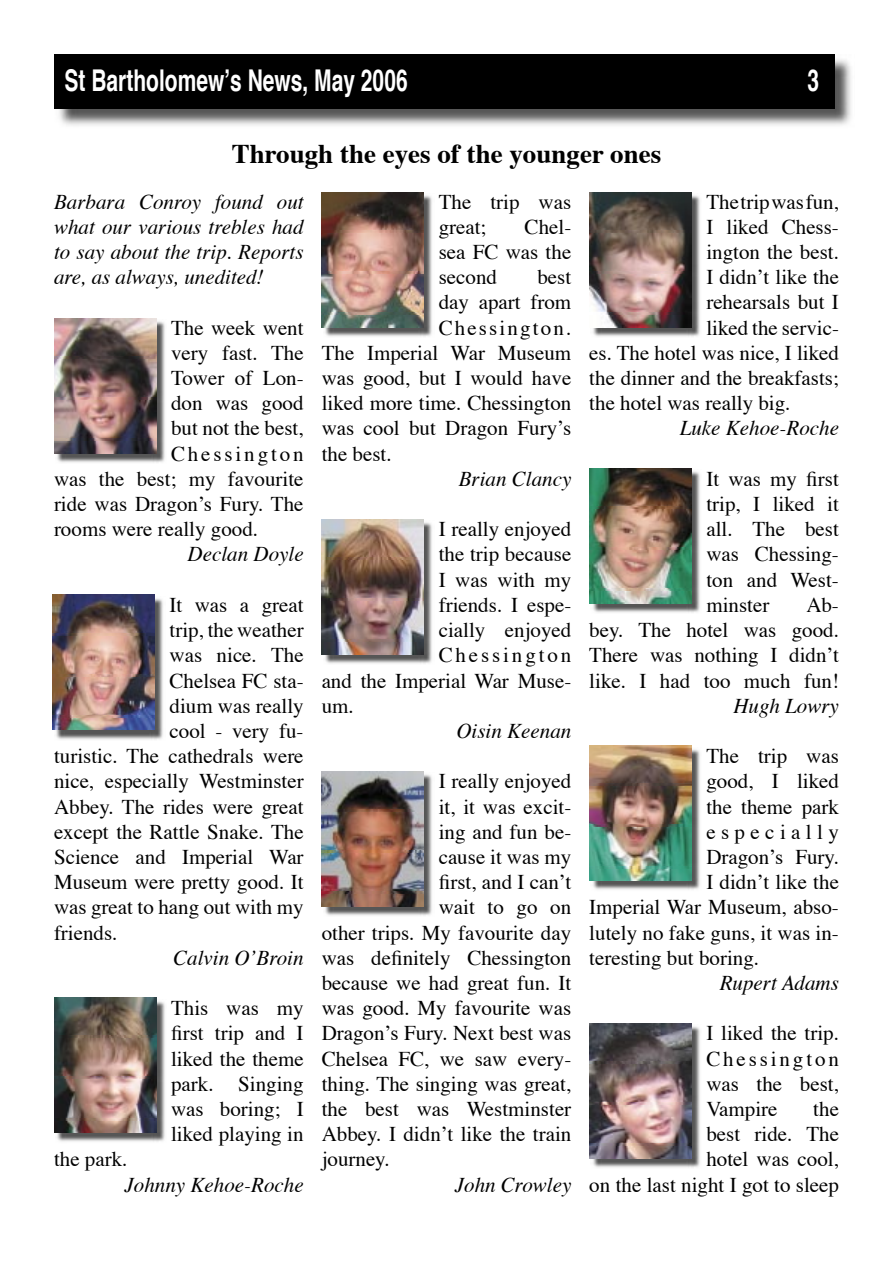
<style>
.page{position:relative;width:893px;height:1263px;background:#fff}
.page>*{position:absolute;margin:0;border:0;box-sizing:border-box;transform-origin:0 0}
.t1{font:700 30px "Helvetica";color:#fff;scale:.7 1}
.t2{font:700 27px "Times";color:#000}
.t3{font:21px/25.2px "Times";color:#000;text-align:justify}
.t4{font:italic 21px/25.2px "Times";color:#000;text-align:justify}
.t5{font:21px "Times";letter-spacing:.135em;color:#000}
.t6{font:21px "Times";letter-spacing:.1em;color:#000}
.t7{font:21px "Times";letter-spacing:.255em;color:#000}
</style>
<div class="page">
<img style="left:55px;top:55px;width:796px;height:71px">
<div style="left:54px;top:54px;width:780px;height:54px;background:#000"></div>
<img style="left:55px;top:319px;width:110px;height:144px">
<img style="left:54px;top:318px;width:102px;height:135px">
<img style="left:56px;top:596px;width:107px;height:144px">
<img style="left:53px;top:595px;width:101px;height:135px">
<img style="left:55px;top:999px;width:110px;height:143px">
<img style="left:54px;top:998px;width:102px;height:134px">
<img style="left:323px;top:195px;width:109px;height:142px">
<img style="left:322px;top:192px;width:102px;height:135px">
<img style="left:323px;top:522px;width:109px;height:142px">
<img style="left:322px;top:519px;width:102px;height:135px">
<img style="left:323px;top:774px;width:109px;height:142px">
<img style="left:322px;top:771px;width:102px;height:135px">
<img style="left:593px;top:193px;width:107px;height:144px">
<img style="left:589px;top:192px;width:102px;height:135px">
<img style="left:591px;top:469px;width:109px;height:144px">
<img style="left:589px;top:468px;width:102px;height:135px">
<img style="left:591px;top:747px;width:109px;height:143px">
<img style="left:589px;top:746px;width:102px;height:134px">
<img style="left:591px;top:1025px;width:109px;height:143px">
<img style="left:589px;top:1023px;width:102px;height:135px">
<h1 class="t1" style="left:65px;top:54px;width:492px">St Bartholomew’s News, May 2006</h1>
<h1 class="t1" style="left:807px;top:54px;width:18px">3</h1>
<p class="t2" style="left:232px;top:128px;width:431px">Through the eyes of the younger ones</p>
<p class="t4" style="left:54px;top:187px;width:251px">Barbara Conroy found out what our various trebles had to say about the trip. Reports are, as always, unedited!</p>
<p class="t3" style="left:171px;top:313px;width:134px">The week went</p>
<p class="t3" style="left:171px;top:338px;width:134px">very fast. The</p>
<p class="t3" style="left:171px;top:364px;width:134px">Tower of Lon-</p>
<p class="t3" style="left:171px;top:389px;width:134px">don was good</p>
<p class="t3" style="left:171px;top:414px;width:134px">but not the best,</p>
<p class="t5" style="left:171px;top:434px;width:134px">Chessington</p>
<p class="t3" style="left:54px;top:464px;width:251px">was the best; my favourite</p>
<p class="t3" style="left:54px;top:490px;width:251px">ride was Dragon’s Fury. The</p>
<p class="t3" style="left:54px;top:515px;width:206px">rooms were really good.</p>
<p class="t4" style="left:188px;top:540px;width:118px">Declan Doyle</p>
<p class="t3" style="left:169px;top:590px;width:136px">It was a great</p>
<p class="t3" style="left:169px;top:616px;width:136px">trip, the weather</p>
<p class="t3" style="left:169px;top:641px;width:136px">was nice. The</p>
<p class="t3" style="left:169px;top:666px;width:136px">Chelsea FC sta-</p>
<p class="t3" style="left:169px;top:691px;width:136px">dium was really</p>
<p class="t3" style="left:169px;top:716px;width:136px">cool - very fu-</p>
<p class="t3" style="left:54px;top:742px;width:251px">turistic. The cathedrals were</p>
<p class="t3" style="left:54px;top:767px;width:251px">nice, especially Westminster</p>
<p class="t3" style="left:54px;top:792px;width:251px">Abbey. The rides were great</p>
<p class="t3" style="left:54px;top:817px;width:251px">except the Rattle Snake. The</p>
<p class="t3" style="left:54px;top:842px;width:251px">Science and Imperial War</p>
<p class="t3" style="left:54px;top:868px;width:251px">Museum were pretty good. It</p>
<p class="t3" style="left:54px;top:893px;width:251px">was great to hang out with my</p>
<p class="t3" style="left:54px;top:918px;width:65px">friends.</p>
<p class="t4" style="left:173px;top:943px;width:132px">Calvin O’Broin</p>
<p class="t3" style="left:171px;top:994px;width:134px">This was my first trip and I liked the theme park. Singing was boring; I liked playing in</p>
<p class="t3" style="left:54px;top:1145px;width:75px">the park.</p>
<p class="t4" style="left:125px;top:1170px;width:181px">Johnny Kehoe-Roche</p>
<p class="t3" style="left:439px;top:187px;width:134px">The trip was great;</p>
<p class="t3" style="left:439px;top:212px;width:134px;text-indent:86px">Chel&shy;sea FC was the second</p>
<p class="t3" style="left:537px;top:263px;width:35px">best</p>
<p class="t3" style="left:439px;top:288px;width:134px">day apart from</p>
<p class="t6" style="left:439px;top:308px;width:134px">Chessington.</p>
<p class="t3" style="left:322px;top:338px;width:251px">The Imperial War Museum</p>
<p class="t3" style="left:322px;top:364px;width:251px">was good, but I would have</p>
<p class="t3" style="left:322px;top:389px;width:251px">liked more time. Chessington</p>
<p class="t3" style="left:322px;top:414px;width:251px">was cool but Dragon Fury’s</p>
<p class="t3" style="left:322px;top:439px;width:71px">the best.</p>
<p class="t4" style="left:459px;top:465px;width:114px">Brian Clancy</p>
<p class="t3" style="left:439px;top:515px;width:134px">I really enjoyed</p>
<p class="t3" style="left:439px;top:540px;width:134px">the trip because</p>
<p class="t3" style="left:439px;top:565px;width:134px">I was with my</p>
<p class="t3" style="left:439px;top:590px;width:134px">friends. I espe-</p>
<p class="t3" style="left:439px;top:616px;width:134px">cially enjoyed</p>
<p class="t5" style="left:439px;top:636px;width:134px">Chessington</p>
<p class="t3" style="left:322px;top:666px;width:251px">and the Imperial War Muse-</p>
<p class="t3" style="left:322px;top:691px;width:34px">um.</p>
<p class="t4" style="left:456px;top:717px;width:116px">Oisin Keenan</p>
<p class="t3" style="left:439px;top:767px;width:134px">I really enjoyed</p>
<p class="t3" style="left:439px;top:792px;width:134px">it, it was excit-</p>
<p class="t3" style="left:439px;top:817px;width:134px">ing and fun be-</p>
<p class="t3" style="left:439px;top:842px;width:134px">cause it was my</p>
<p class="t3" style="left:439px;top:868px;width:134px">first, and I can’t</p>
<p class="t3" style="left:439px;top:893px;width:134px">wait to go on</p>
<p class="t3" style="left:322px;top:918px;width:251px">other trips. My favourite day</p>
<p class="t3" style="left:322px;top:943px;width:251px">was definitely Chessington</p>
<p class="t3" style="left:322px;top:968px;width:251px">because we had great fun. It</p>
<p class="t3" style="left:322px;top:994px;width:251px">was good. My favourite was</p>
<p class="t3" style="left:322px;top:1019px;width:251px">Dragon’s Fury. Next best was</p>
<p class="t3" style="left:322px;top:1044px;width:251px">Chelsea FC, we saw every-</p>
<p class="t3" style="left:322px;top:1069px;width:251px">thing. The singing was great,</p>
<p class="t3" style="left:322px;top:1094px;width:251px">the best was Westminster</p>
<p class="t3" style="left:322px;top:1120px;width:251px">Abbey. I didn’t like the train</p>
<p class="t3" style="left:322px;top:1145px;width:70px">journey.</p>
<p class="t4" style="left:455px;top:1170px;width:118px">John Crowley</p>
<p class="t3" style="left:706px;top:187px;width:134px">The trip was fun,</p>
<p class="t3" style="left:706px;top:212px;width:134px">I liked Chess-</p>
<p class="t3" style="left:706px;top:238px;width:134px">ington the best.</p>
<p class="t3" style="left:706px;top:263px;width:134px">I didn’t like the</p>
<p class="t3" style="left:706px;top:288px;width:134px">rehearsals but I</p>
<p class="t3" style="left:706px;top:313px;width:134px">liked the servic-</p>
<p class="t3" style="left:589px;top:338px;width:251px">es. The hotel was nice, I liked</p>
<p class="t3" style="left:589px;top:364px;width:251px">the dinner and the breakfasts;</p>
<p class="t3" style="left:589px;top:389px;width:203px">the hotel was really big.</p>
<p class="t4" style="left:680px;top:414px;width:161px">Luke Kehoe-Roche</p>
<p class="t3" style="left:706px;top:464px;width:134px">It was my first trip, I liked it all. The best was Chessing&shy;ton and West&shy;minster</p>
<p class="t3" style="left:589px;top:590px;width:251px;text-indent:217px">Ab&shy;bey. The hotel was good.<br>There was nothing I didn’t like. I had too much fun!</p>
<p class="t4" style="left:733px;top:691px;width:107px">Hugh Lowry</p>
<p class="t3" style="left:706px;top:742px;width:134px">The trip was</p>
<p class="t3" style="left:706px;top:767px;width:134px">good, I liked</p>
<p class="t3" style="left:706px;top:792px;width:134px">the theme park</p>
<p class="t7" style="left:706px;top:812px;width:134px">especially</p>
<p class="t3" style="left:706px;top:842px;width:134px">Dragon’s Fury.</p>
<p class="t3" style="left:706px;top:868px;width:134px">I didn’t like the</p>
<p class="t3" style="left:589px;top:893px;width:251px">Imperial War Museum, abso-</p>
<p class="t3" style="left:589px;top:918px;width:251px">lutely no fake guns, it was in-</p>
<p class="t3" style="left:589px;top:943px;width:171px">teresting but boring.</p>
<p class="t4" style="left:720px;top:969px;width:121px">Rupert Adams</p>
<p class="t3" style="left:706px;top:1019px;width:134px">I liked the trip.<br>Chessington was the best, Vampire</p>
<p class="t3" style="left:589px;top:1094px;width:251px;text-align:right">the<br>best ride. The<br>hotel was cool,<br>on the last night I got to sleep</p>
</div>
